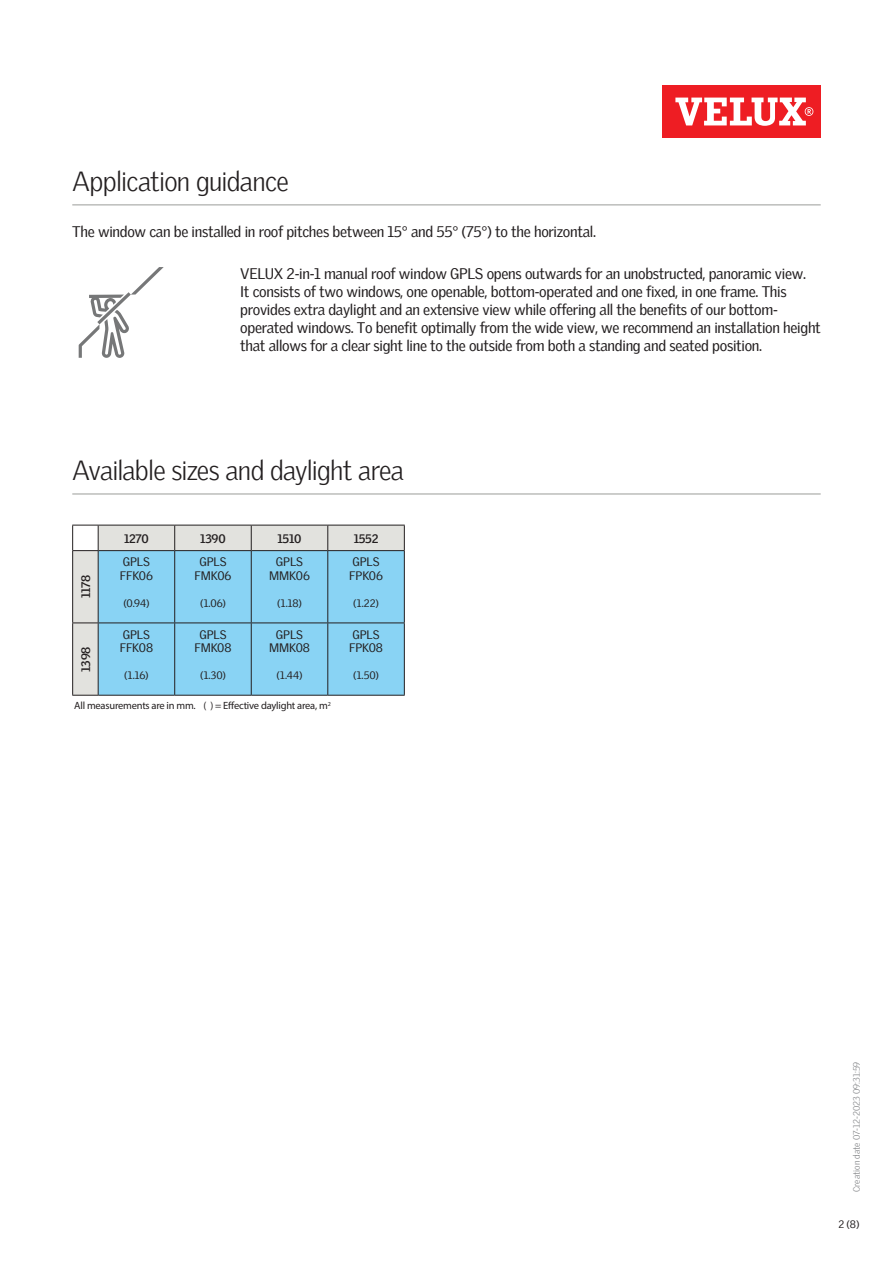
<style>
.page{position:relative;width:893px;height:1263px;background:#fff}
.page>*{position:absolute;margin:0;border:0;box-sizing:border-box;transform-origin:0 0}
.Headline_With_Line_B{font:300 27px "Velux Gothic";letter-spacing:-.03em;color:#231f20}
.Body_Regular{font:15px/18px "Velux Gothic";letter-spacing:-.02em;color:#231f20}
.TableText{font:12px "Velux Gothic";letter-spacing:-.005em;color:#231f20}
.TableHeader_TableTex{font:700 12px "Velux Gothic";letter-spacing:-.02em;color:#231f20}
.TableHeader{font:700 12px "Velux Gothic";letter-spacing:-.02em;color:#231f20}
.TableText-2{font:10.5px "Velux Gothic";color:#231f20}
.t1{font:10.5px "Myriad Pro";letter-spacing:-.02em;color:#231f20}
.t2{font:300 9px "Velux Gothic";color:#7c7e81}
</style>
<div class="page">
<div style="left:662px;top:85px;width:159px;height:53px;background:#ee1d23"></div>
<svg style="left:675px;top:98px;width:138px;height:28px"></svg>
<hr style="left:72px;top:204px;width:749px;height:2px;background:#bcbdbb">
<hr style="left:72px;top:493px;width:749px;height:2px;background:#bcbdbb">
<svg style="left:72px;top:525px;width:333px;height:171px;background:#98d1ea"></svg>
<hr style="left:98px;top:622px;width:77px;height:1px;background:#231f20">
<hr style="left:98px;top:623px;width:1px;height:72px;background:#231f20">
<hr style="left:98px;top:695px;width:77px;height:1px;background:#231f20">
<hr style="left:175px;top:622px;width:76px;height:1px;background:#231f20">
<hr style="left:174px;top:623px;width:1px;height:72px;background:#231f20">
<hr style="left:175px;top:695px;width:76px;height:1px;background:#231f20">
<hr style="left:251px;top:622px;width:77px;height:1px;background:#231f20">
<hr style="left:251px;top:623px;width:1px;height:72px;background:#231f20">
<hr style="left:251px;top:695px;width:77px;height:1px;background:#231f20">
<hr style="left:328px;top:622px;width:77px;height:1px;background:#231f20">
<hr style="left:327px;top:623px;width:1px;height:72px;background:#231f20">
<hr style="left:404px;top:623px;width:1px;height:72px;background:#231f20">
<hr style="left:328px;top:695px;width:77px;height:1px;background:#231f20">
<svg style="left:79px;top:267px;width:85px;height:91px"></svg>
<p class="Headline_With_Line_B" style="left:72px;top:161px;width:218px">Application guidance</p>
<p class="Body_Regular" style="left:72px;top:221px;width:525px">The window can be installed in roof pitches between 15° and 55° (75°) to the horizontal.</p>
<p class="Body_Regular" style="left:240px;top:263px;width:582px">VELUX 2-in-1 manual roof window GPLS opens outwards for an unobstructed, panoramic view.<br>It consists of two windows, one openable, bottom-operated and one fixed, in one frame. This provides extra daylight and an extensive view while offering all the benefits of our bottom&shy;operated windows. To benefit optimally from the wide view, we recommend an installation height that allows for a clear sight line to the outside from both a standing and seated position.</p>
<p class="Headline_With_Line_B" style="left:72px;top:450px;width:333px">Available sizes and daylight area</p>
<p class="TableHeader" style="left:77px;top:598px;width:25px;rotate:-90deg">1178</p>
<p class="TableHeader" style="left:77px;top:672px;width:27px;rotate:-90deg">1398</p>
<p class="TableHeader_TableTex" style="left:124px;top:529px;width:26px">1270</p>
<p class="TableHeader_TableTex" style="left:200px;top:529px;width:27px">1390</p>
<p class="TableHeader_TableTex" style="left:277px;top:529px;width:26px">1510</p>
<p class="TableHeader_TableTex" style="left:354px;top:529px;width:26px">1552</p>
<p class="TableText" style="left:123px;top:553px;width:29px">GPLS</p>
<p class="TableText" style="left:120px;top:566px;width:35px">FFK06</p>
<p class="TableText-2" style="left:123px;top:595px;width:28px">(0.94)</p>
<p class="TableText" style="left:123px;top:625px;width:29px">GPLS</p>
<p class="TableText" style="left:120px;top:639px;width:35px">FFK08</p>
<p class="TableText-2" style="left:124px;top:667px;width:26px">(1.16)</p>
<p class="TableText" style="left:199px;top:553px;width:29px">GPLS</p>
<p class="TableText" style="left:195px;top:566px;width:38px">FMK06</p>
<p class="TableText-2" style="left:200px;top:595px;width:27px">(1.06)</p>
<p class="TableText" style="left:199px;top:625px;width:29px">GPLS</p>
<p class="TableText" style="left:194px;top:639px;width:39px">FMK08</p>
<p class="TableText-2" style="left:200px;top:667px;width:27px">(1.30)</p>
<p class="TableText" style="left:276px;top:553px;width:29px">GPLS</p>
<p class="TableText" style="left:269px;top:566px;width:42px">MMK06</p>
<p class="TableText-2" style="left:277px;top:595px;width:26px">(1.18)</p>
<p class="TableText" style="left:276px;top:625px;width:29px">GPLS</p>
<p class="TableText" style="left:269px;top:639px;width:42px">MMK08</p>
<p class="TableText-2" style="left:276px;top:667px;width:28px">(1.44)</p>
<p class="TableText" style="left:352px;top:553px;width:29px">GPLS</p>
<p class="TableText" style="left:349px;top:566px;width:35px">FPK06</p>
<p class="TableText-2" style="left:353px;top:595px;width:27px">(1.22)</p>
<p class="TableText" style="left:352px;top:625px;width:29px">GPLS</p>
<p class="TableText" style="left:349px;top:639px;width:35px">FPK08</p>
<p class="TableText-2" style="left:353px;top:667px;width:27px">(1.50)</p>
<p class="t1" style="left:74px;top:699px;width:258px">All measurements are in mm. ( ) = Effective daylight area, m<sup>2</sup></p>
<p class="t2" style="left:850px;top:1192px;width:132px;rotate:-90deg">Creation date 07-12-2023 09:31:59</p>
<p class="TableText-2" style="left:838px;top:1216px;width:23px">2 (8)</p>
</div>
